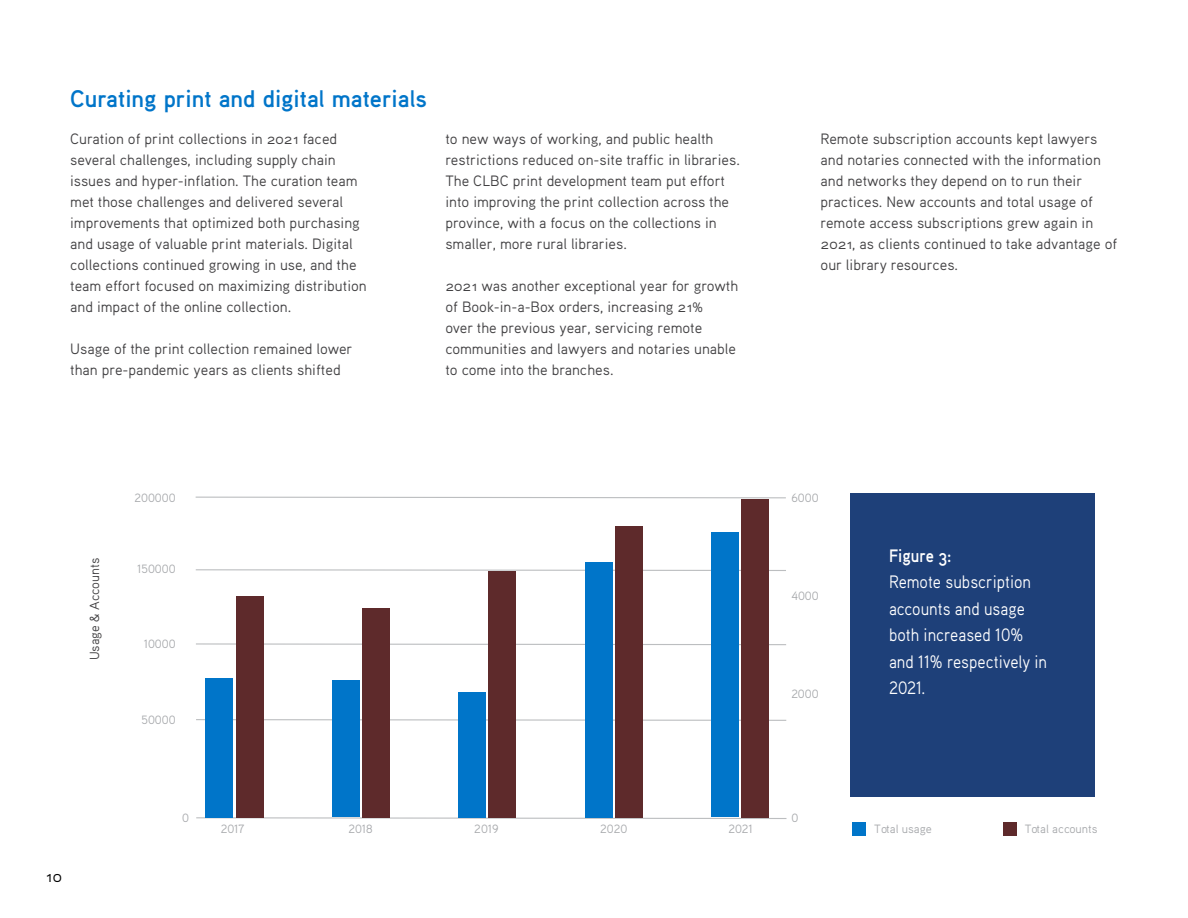
<style>
.page{position:relative;width:1188px;height:918px;background:#fff}
.page>*{position:absolute;margin:0;border:0;box-sizing:border-box;transform-origin:0 0}
.t1{font:700 24px "Aaux Pro";color:#0075c9}
.t2{font:18px/26.5px "Aaux Pro";color:#fff;scale:.9 1}
.t3{font:18px "Aaux Pro Bold OSF";color:#fff;scale:.9 1}
.t4{font:16.5px "Aaux Pro Regular OSF";color:#000}
.t5{font:15px/21px "Aaux Pro Regular OSF";color:#414042}
.t6{font:13.2px "Aaux Pro";color:#414042}
.t7{font:12px "Aaux Pro";color:#a7a9ac}
</style>
<div class="page">
<div style="left:851px;top:493px;width:244px;height:303px;background:#1e4079"></div>
<svg style="left:195px;top:496px;width:592px;height:323px"></svg>
<div style="left:205px;top:678px;width:28px;height:139px;background:#0075c9"></div>
<div style="left:236px;top:596px;width:27px;height:221px;background:#5e2a2b"></div>
<div style="left:332px;top:681px;width:28px;height:136px;background:#0075c9"></div>
<div style="left:362px;top:608px;width:28px;height:209px;background:#5e2a2b"></div>
<div style="left:458px;top:692px;width:28px;height:125px;background:#0075c9"></div>
<div style="left:489px;top:571px;width:27px;height:246px;background:#5e2a2b"></div>
<div style="left:585px;top:562px;width:27px;height:255px;background:#0075c9"></div>
<div style="left:615px;top:526px;width:28px;height:291px;background:#5e2a2b"></div>
<div style="left:711px;top:533px;width:28px;height:284px;background:#0075c9"></div>
<div style="left:741px;top:499px;width:28px;height:318px;background:#5e2a2b"></div>
<div style="left:852px;top:822px;width:14px;height:14px;background:#0075c9"></div>
<div style="left:1003px;top:822px;width:13px;height:14px;background:#5e2a2b"></div>
<h1 class="t1" style="left:70px;top:83px;width:358px">Curating print and digital materials</h1>
<p class="t5" style="left:70px;top:128px;width:298px">Curation of print collections in 2021 faced several challenges, including supply chain issues and hyper-inflation. The curation team met those challenges and delivered several improvements that optimized both purchasing and usage of valuable print materials. Digital collections continued growing in use, and the team effort focused on maximizing distribution and impact of the online collection.</p>
<p class="t5" style="left:70px;top:338px;width:284px">Usage of the print collection remained lower than pre-pandemic years as clients shifted</p>
<p class="t5" style="left:445px;top:128px;width:296px">to new ways of working, and public health restrictions reduced on-site traffic in libraries.<br>The CLBC print development team put effort into improving the print collection across the province, with a focus on the collections in smaller, more rural libraries.</p>
<p class="t5" style="left:445px;top:275px;width:294px">2021 was another exceptional year for growth of Book-in-a-Box orders, increasing 21%<br>over the previous year, servicing remote communities and lawyers and notaries unable to come into the branches.</p>
<p class="t5" style="left:821px;top:128px;width:298px">Remote subscription accounts kept lawyers and notaries connected with the information and networks they depend on to run their practices. New accounts and total usage of remote access subscriptions grew again in 2021, as clients continued to take advantage of our library resources.</p>
<p class="t6" style="left:86px;top:660px;width:104px;rotate:-90deg">Usage &amp; Accounts</p>
<p class="t7" style="left:135px;top:490px;width:43px">200000</p>
<p class="t7" style="left:137px;top:561px;width:40px">150000</p>
<p class="t7" style="left:144px;top:636px;width:34px">10000</p>
<p class="t7" style="left:142px;top:712px;width:36px">50000</p>
<p class="t4" style="left:46px;top:865px;width:18px">10</p>
<p class="t7" style="left:182px;top:811px;width:8px">0</p>
<p class="t7" style="left:221px;top:821px;width:25px">2017</p>
<p class="t7" style="left:348px;top:821px;width:26px">2018</p>
<p class="t7" style="left:474px;top:821px;width:26px">2019</p>
<p class="t7" style="left:600px;top:821px;width:29px">2020</p>
<p class="t7" style="left:729px;top:821px;width:26px">2021</p>
<p class="t7" style="left:791px;top:490px;width:29px">6000</p>
<p class="t7" style="left:791px;top:588px;width:29px">4000</p>
<p class="t7" style="left:791px;top:687px;width:29px">2000</p>
<p class="t7" style="left:791px;top:811px;width:8px">0</p>
<p class="t3" style="left:889px;top:544px;width:71px">Figure 3:</p>
<p class="t2" style="left:889px;top:568px;width:177px">Remote subscription accounts and usage both increased 10% and 11% respectively in<br>2021.</p>
<p class="t7" style="left:874px;top:821px;width:59px">Total usage</p>
<p class="t7" style="left:1025px;top:821px;width:74px">Total accounts</p>
</div>
